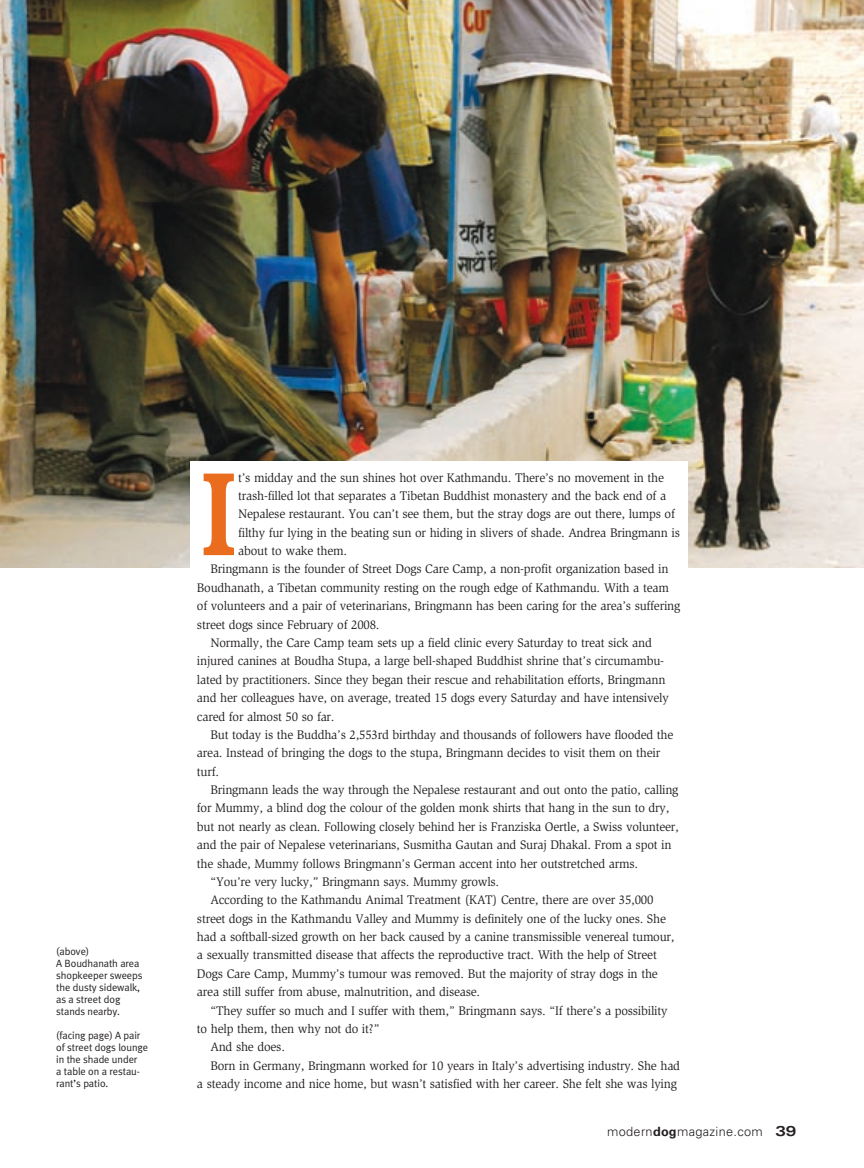
<style>
.page{position:relative;width:864px;height:1168px;background:#fff}
.page>*{position:absolute;margin:0;border:0;box-sizing:border-box;transform-origin:0 0}
.BODY_no_indent{font:129.45px "Rosewood Std Fill";color:#ea6d1f}
.BODY{font:12.75px/18.3px "Slimbach";letter-spacing:-.02em;color:#231f20}
.BODY_no_indent-2{font:12.75px/18.3px "Slimbach";letter-spacing:-.02em;color:#231f20}
.t1{font:300 12.75px "Univers";color:#231f20}
.t2{font:10.5px/12px "Meta Plus Lining Normal";letter-spacing:-.01em;color:#231f20}
.s1{font-weight:700}
.s2{font-weight:700;font-stretch:expanded;font-size:14.25px}
</style>
<div class="page">
<img style="left:0;top:0;width:864px;height:567px">
<div style="left:190px;top:462px;width:497px;height:642px;background:#fff"></div>
<p class="t2" style="left:56px;top:945px;width:88px">(above)<br>A Boudhanath area shopkeeper sweeps the dusty sidewalk, as a street dog stands nearby.</p>
<p class="t2" style="left:56px;top:1029px;width:93px">(facing page) A pair of street dogs lounge in the shade under<br>a table on a restau&shy;rant’s patio.</p>
<p class="BODY_no_indent" style="left:197px;top:444px;width:45px">I</p>
<p class="BODY_no_indent-2" style="left:238px;top:468px;width:443px">t’s midday and the sun shines hot over Kathmandu. There’s no movement in the trash-filled lot that separates a Tibetan Buddhist monastery and the back end of a Nepalese restaurant. You can’t see them, but the stray dogs are out there, lumps of filthy fur lying in the beating sun or hiding in slivers of shade. Andrea Bringmann is about to wake them.</p>
<p class="BODY" style="left:197px;top:560px;width:485px;text-indent:14px">Bringmann is the founder of Street Dogs Care Camp, a non-profit organization based in Boudhanath, a Tibetan community resting on the rough edge of Kathmandu. With a team of volunteers and a pair of veterinarians, Bringmann has been caring for the area’s suffering street dogs since February of 2008.</p>
<p class="BODY" style="left:197px;top:634px;width:473px;text-indent:14px">Normally, the Care Camp team sets up a field clinic every Saturday to treat sick and injured canines at Boudha Stupa, a large bell-shaped Buddhist shrine that’s circumambu&shy;lated by practitioners. Since they began their rescue and rehabilitation efforts, Bringmann and her colleagues have, on average, treated 15 dogs every Saturday and have intensively cared for almost 50 so far.</p>
<p class="BODY" style="left:197px;top:725px;width:478px;text-indent:14px">But today is the Buddha’s 2,553rd birthday and thousands of followers have flooded the area. Instead of bringing the dogs to the stupa, Bringmann decides to visit them on their turf.</p>
<p class="BODY" style="left:197px;top:781px;width:483px;text-indent:14px">Bringmann leads the way through the Nepalese restaurant and out onto the patio, calling for Mummy, a blind dog the colour of the golden monk shirts that hang in the sun to dry, but not nearly as clean. Following closely behind her is Franziska Oertle, a Swiss volunteer, and the pair of Nepalese veterinarians, Susmitha Gautan and Suraj Dhakal. From a spot in the shade, Mummy follows Bringmann’s German accent into her outstretched arms.</p>
<p class="BODY" style="left:210px;top:872px;width:290px">“You’re very lucky,” Bringmann says. Mummy growls.</p>
<p class="BODY" style="left:197px;top:891px;width:479px;text-indent:14px">According to the Kathmandu Animal Treatment (KAT) Centre, there are over 35,000 street dogs in the Kathmandu Valley and Mummy is definitely one of the lucky ones. She had a softball-sized growth on her back caused by a canine transmissible venereal tumour, a sexually transmitted disease that affects the reproductive tract. With the help of Street Dogs Care Camp, Mummy’s tumour was removed. But the majority of stray dogs in the area still suffer from abuse, malnutrition, and disease.</p>
<p class="BODY" style="left:197px;top:1001px;width:472px;text-indent:14px">“They suffer so much and I suffer with them,” Bringmann says. “If there’s a possibility to help them, then why not do it?”</p>
<p class="BODY" style="left:210px;top:1038px;width:76px">And she does.</p>
<p class="BODY" style="left:197px;top:1056px;width:485px;text-align:right">Born in Germany, Bringmann worked for 10 years in Italy’s advertising industry. She had<br>a steady income and nice home, but wasn’t satisfied with her career. She felt she was lying</p>
<p class="t1" style="left:607px;top:1123px;width:191px">modern<span class="s1">dog</span>magazine.com <span class="s2">39</span></p>
</div>
